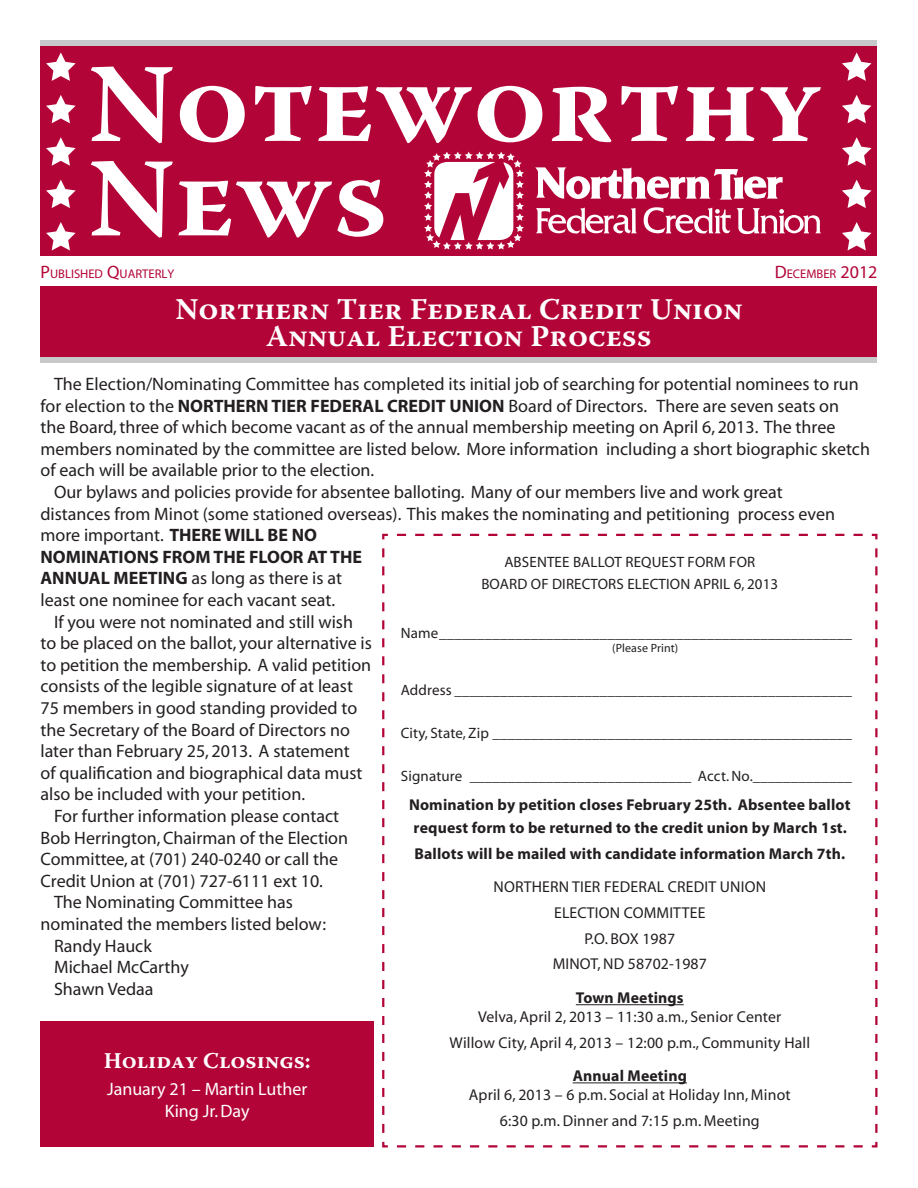
<style>
.page{position:relative;width:918px;height:1188px;background:#fff}
.page>*{position:absolute;margin:0;border:0;box-sizing:border-box;transform-origin:0 0}
.t1{font:700 112.05px "Warnock Pro";color:#fff}
.t2{font:700 30px "Warnock Pro";color:#fff}
.t3{font:700 22.5px "Warnock Pro";color:#fff}
.t4{font:18px/21.6px "Myriad";color:#231f20}
.t5{font:18px "Myriad";color:#fff}
.t6{font:15.75px "Myriad";letter-spacing:.01em;color:#231f20}
.t7{font:700 15.75px "Myriad";letter-spacing:.01em;color:#231f20}
.t8{font:15px "Myriad";letter-spacing:.01em;color:#231f20}
.t9{font:12.6px "Myriad";color:#b30437}
.t10{font:12px "Myriad";letter-spacing:.01em;color:#231f20}
.s1{font-size:18px}
.s2{font-weight:700}
</style>
<div class="page">
<svg style="left:382px;top:533px;width:496px;height:615px"></svg>
<div style="left:40px;top:40px;width:838px;height:216px;background:#b30437"></div>
<div style="left:40px;top:286px;width:838px;height:71px;background:#b30437"></div>
<div style="left:40px;top:357px;width:838px;height:5px;background:#c7c8ca"></div>
<div style="left:40px;top:40px;width:838px;height:6px;background:#c7c8ca"></div>
<div style="left:40px;top:1022px;width:334px;height:126px;background:#b30437"></div>
<hr style="left:576px;top:1004px;width:108px;height:1px;background:#231f20">
<hr style="left:573px;top:1082px;width:114px;height:1px;background:#231f20">
<svg style="left:424px;top:152px;width:100px;height:98px"></svg>
<svg style="left:536px;top:167px;width:285px;height:67px"></svg>
<svg style="left:46px;top:52px;width:30px;height:29px"></svg>
<svg style="left:46px;top:95px;width:30px;height:28px"></svg>
<svg style="left:46px;top:137px;width:30px;height:29px"></svg>
<svg style="left:46px;top:180px;width:30px;height:28px"></svg>
<svg style="left:46px;top:222px;width:30px;height:28px"></svg>
<svg style="left:842px;top:52px;width:29px;height:29px"></svg>
<svg style="left:842px;top:95px;width:29px;height:28px"></svg>
<svg style="left:842px;top:137px;width:29px;height:29px"></svg>
<svg style="left:842px;top:180px;width:29px;height:28px"></svg>
<svg style="left:842px;top:222px;width:29px;height:28px"></svg>
<p class="t1" style="left:88px;top:37px;width:734px">Noteworthy</p>
<p class="t1" style="left:88px;top:131px;width:301px">News</p>
<p class="t9" style="left:40px;top:268px;width:135px"><span class="s1">P</span>UBLISHED <span class="s1">Q</span>UARTERLY</p>
<p class="t9" style="left:775px;top:268px;width:104px"><span class="s1">D</span>ECEMBER <span class="s1">2012</span></p>
<p class="t2" style="left:175px;top:291px;width:569px">Northern Tier Federal Credit Union</p>
<p class="t2" style="left:266px;top:318px;width:387px">Annual Election Process</p>
<p class="t4" style="left:40px;top:374px;width:831px;text-indent:14px">The Election/Nominating Committee has completed its initial job of searching for potential nominees to run for election to the <span class="s2">NORTHERN TIER FEDERAL CREDIT UNION</span> Board of Directors. There are seven seats on<br>the Board, three of which become vacant as of the annual membership meeting on April 6, 2013. The three members nominated by the committee are listed below. More information including a short biographic sketch of each will be available prior to the election.</p>
<p class="t4" style="left:40px;top:482px;width:796px;text-indent:14px">Our bylaws and policies provide for absentee balloting. Many of our members live and work great distances from Minot (some stationed overseas). This makes the nominating and petitioning process even more important. <span class="s2">THERE WILL BE NO<br>NOMINATIONS FROM THE FLOOR AT THE<br>ANNUAL MEETING</span> as long as there is at<br>least one nominee for each vacant seat.</p>
<p class="t4" style="left:40px;top:612px;width:333px;text-indent:14px">If you were not nominated and still wish to be placed on the ballot, your alternative is to petition the membership. A valid petition consists of the legible signature of at least 75 members in good standing provided to the Secretary of the Board of Directors no later than February 25, 2013. A statement<br>of qualification and biographical data must also be included with your petition.</p>
<p class="t4" style="left:40px;top:806px;width:309px;text-indent:14px">For further information please contact Bob Herrington, Chairman of the Election Committee, at (701) 240-0240 or call the Credit Union at (701) 727-6111 ext 10.</p>
<p class="t4" style="left:40px;top:892px;width:287px;text-indent:14px">The Nominating Committee has nominated the members listed below:</p>
<p class="t4" style="left:54px;top:936px;width:99px">Randy Hauck</p>
<p class="t4" style="left:54px;top:957px;width:136px">Michael McCarthy</p>
<p class="t4" style="left:54px;top:979px;width:101px">Shawn Vedaa</p>
<p class="t8" style="left:504px;top:554px;width:252px">ABSENTEE BALLOT REQUEST FORM FOR</p>
<p class="t8" style="left:481px;top:576px;width:298px">BOARD OF DIRECTORS ELECTION APRIL 6, 2013</p>
<p class="t8" style="left:401px;top:626px;width:453px">Name______________________________________________________</p>
<p class="t10" style="left:612px;top:642px;width:68px">(Please Print)</p>
<p class="t8" style="left:401px;top:683px;width:453px">Address ____________________________________________________</p>
<p class="t8" style="left:401px;top:725px;width:453px">City, State, Zip _______________________________________________</p>
<p class="t8" style="left:401px;top:768px;width:453px">Signature _____________________________ Acct. No._____________</p>
<p class="t7" style="left:409px;top:796px;width:443px">Nomination by petition closes February 25th. Absentee ballot</p>
<p class="t7" style="left:414px;top:820px;width:435px">request form to be returned to the credit union by March 1st.</p>
<p class="t7" style="left:414px;top:845px;width:432px">Ballots will be mailed with candidate information March 7th.</p>
<p class="t6" style="left:494px;top:879px;width:274px">NORTHERN TIER FEDERAL CREDIT UNION</p>
<p class="t6" style="left:554px;top:905px;width:153px">ELECTION COMMITTEE</p>
<p class="t6" style="left:584px;top:931px;width:92px">P.O. BOX 1987</p>
<p class="t6" style="left:553px;top:956px;width:156px">MINOT, ND 58702-1987</p>
<p class="t7" style="left:576px;top:990px;width:109px">Town Meetings</p>
<p class="t6" style="left:478px;top:1009px;width:305px">Velva, April 2, 2013 – 11:30 a.m., Senior Center</p>
<p class="t6" style="left:450px;top:1034px;width:362px">Willow City, April 4, 2013 – 12:00 p.m., Community Hall</p>
<p class="t7" style="left:573px;top:1068px;width:116px">Annual Meeting</p>
<p class="t6" style="left:469px;top:1087px;width:323px">April 6, 2013 – 6 p.m. Social at Holiday Inn, Minot</p>
<p class="t6" style="left:500px;top:1113px;width:261px">6:30 p.m. Dinner and 7:15 p.m. Meeting</p>
<p class="t3" style="left:104px;top:1048px;width:208px">Holiday Closings:</p>
<p class="t5" style="left:107px;top:1081px;width:202px">January 21 – Martin Luther</p>
<p class="t5" style="left:165px;top:1102px;width:86px">King Jr. Day</p>
</div>
